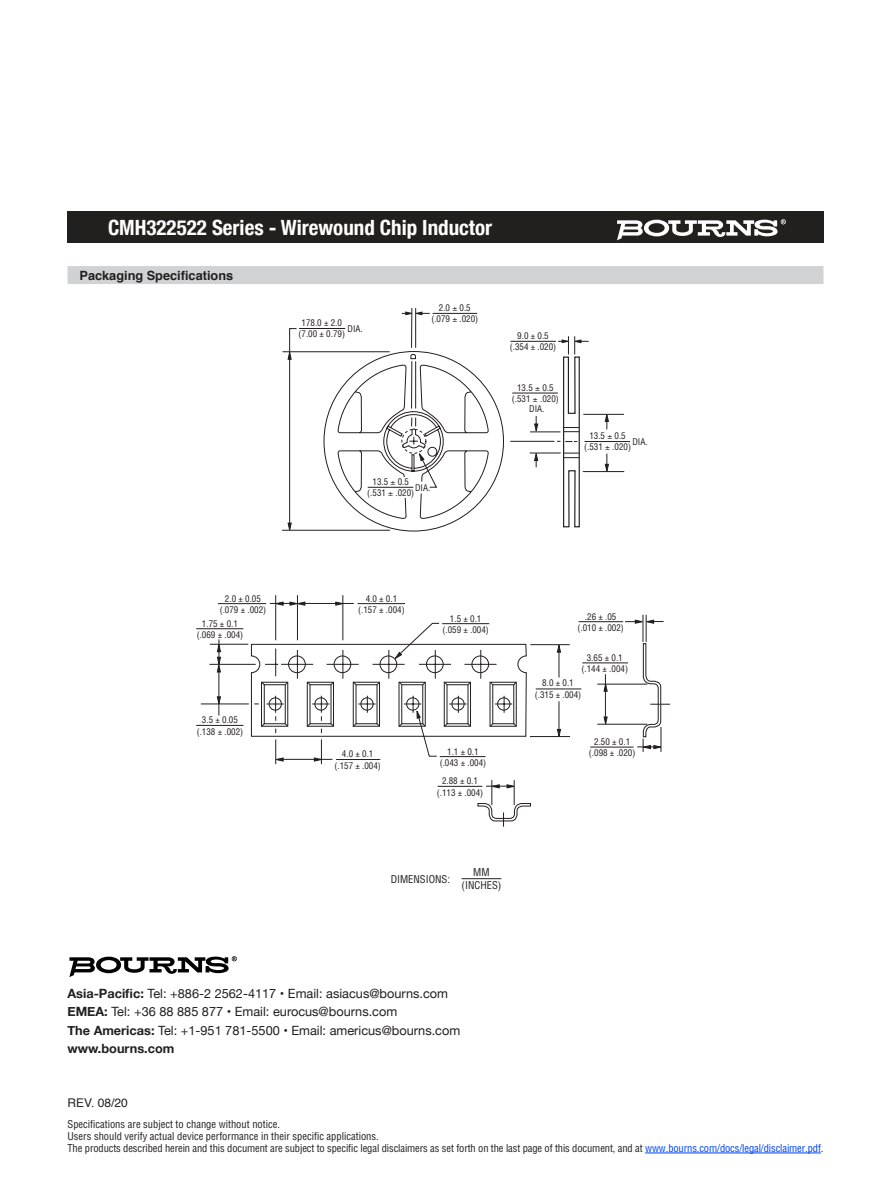
<style>
.page{position:relative;width:891px;height:1188px;background:#fff}
.page>*{position:absolute;margin:0;border:0;box-sizing:border-box;transform-origin:0 0}
.t1{font:700 condensed 21px "Helvetica Neue";color:#fff}
.t2{font:12.75px/18.3px "Helvetica Neue";color:#221f1f}
.t3{font:700 12.75px "Helvetica";color:#221f1f}
.t4{font:12px "Helvetica";color:#221f1f}
.t5{font:condensed 10.5px/12px "Helvetica";letter-spacing:-.01em;color:#221f1f;text-align:center}
.t6{font:condensed 9px/11.2px "Helvetica";color:#221e1f;text-align:center}
.s1{font-weight:700}
.s2{color:#0042f4}
</style>
<div class="page">
<div style="left:68px;top:211px;width:756px;height:32px;background:#221f1f"></div>
<svg style="left:617px;top:219px;width:169px;height:21px"></svg>
<div style="left:68px;top:266px;width:756px;height:18px;background:#d1d2d4"></div>
<hr style="left:210px;top:644px;width:38px;height:1px;background:#221e1f">
<hr style="left:209px;top:664px;width:47px;height:1px;background:#221e1f">
<hr style="left:196px;top:628px;width:47px;height:1px;background:#221e1f">
<hr style="left:196px;top:725px;width:47px;height:1px;background:#221e1f">
<hr style="left:201px;top:704px;width:48px;height:1px;background:#221e1f">
<svg style="left:217px;top:639px;width:4px;height:33px"></svg>
<hr style="left:219px;top:668px;width:1px;height:47px;background:#221e1f">
<svg style="left:217px;top:696px;width:4px;height:10px"></svg>
<hr style="left:297px;top:595px;width:1px;height:45px;background:#221e1f">
<hr style="left:304px;top:603px;width:50px;height:1px;background:#221e1f">
<hr style="left:218px;top:603px;width:48px;height:1px;background:#221e1f">
<hr style="left:275px;top:595px;width:1px;height:45px;background:#221e1f">
<svg style="left:270px;top:602px;width:35px;height:4px"></svg>
<hr style="left:438px;top:786px;width:44px;height:1px;background:#221e1f">
<hr style="left:510px;top:341px;width:46px;height:1px;background:#221e1f">
<hr style="left:433px;top:313px;width:44px;height:1px;background:#221e1f">
<svg style="left:605px;top:413px;width:4px;height:16px"></svg>
<hr style="left:282px;top:352px;width:108px;height:1px;background:#221e1f">
<hr style="left:282px;top:530px;width:108px;height:1px;background:#221e1f">
<svg style="left:288px;top:328px;width:9px;height:203px"></svg>
<hr style="left:299px;top:328px;width:46px;height:1px;background:#221e1f">
<svg style="left:402px;top:307px;width:36px;height:41px"></svg>
<hr style="left:585px;top:441px;width:45px;height:1px;background:#221e1f">
<hr style="left:583px;top:414px;width:41px;height:1px;background:#221e1f">
<hr style="left:583px;top:471px;width:41px;height:1px;background:#221e1f">
<svg style="left:558px;top:336px;width:31px;height:137px"></svg>
<svg style="left:323px;top:351px;width:257px;height:264px"></svg>
<div style="left:402px;top:429px;width:24px;height:25px;border:1px dashed #221e1f;border-radius:50%"></div>
<svg style="left:477px;top:780px;width:54px;height:47px"></svg>
<svg style="left:251px;top:615px;width:419px;height:149px"></svg>
<hr style="left:462px;top:878px;width:39px;height:1px;background:#221f1f">
<hr style="left:645px;top:1153px;width:176px;height:1px;background:#0042f4">
<svg style="left:69px;top:956px;width:168px;height:21px"></svg>
<svg style="left:391px;top:481px;width:4px;height:4px"></svg>
<svg style="left:389px;top:492px;width:4px;height:4px"></svg>
<svg style="left:536px;top:387px;width:4px;height:3px"></svg>
<svg style="left:533px;top:398px;width:4px;height:4px"></svg>
<svg style="left:605px;top:453px;width:5px;height:20px"></svg>
<h1 class="t1" style="left:108px;top:219px;width:386px">CMH322522 Series - Wirewound Chip Inductor</h1>
<h2 class="t3" style="left:80px;top:265px;width:155px">Packaging Speci昀椀cations</h2>
<p class="t6" style="left:299px;top:318px;width:48px">178.0 ± 2.0 (7.00 ± 0.79)</p>
<p class="t6" style="left:348px;top:324px;width:17px">DIA.</p>
<p class="t6" style="left:431px;top:303px;width:48px">2.0 0.5 (.079 .020)</p>
<p class="t6" style="left:510px;top:331px;width:48px">9.0 ± 0.5 (.354 ± .020)</p>
<p class="t6" style="left:512px;top:383px;width:48px">13.5 0.5 (.531 .020)</p>
<p class="t6" style="left:529px;top:404px;width:17px">DIA.</p>
<p class="t6" style="left:367px;top:477px;width:48px">13.5 0.5 (.531 .020)</p>
<p class="t6" style="left:415px;top:482px;width:17px">DIA.</p>
<p class="t6" style="left:584px;top:431px;width:48px">13.5 0.5 (.531 .020)</p>
<p class="t6" style="left:632px;top:437px;width:17px">DIA.</p>
<p class="t6" style="left:220px;top:594px;width:48px">2.0 ± 0.05 (.079 ± .002)</p>
<p class="t6" style="left:197px;top:619px;width:48px">1.75 ± 0.1 (.069 ± .004)</p>
<p class="t6" style="left:197px;top:715px;width:48px">3.5 ± 0.05 (.138 ± .002)</p>
<p class="t6" style="left:358px;top:594px;width:48px">4.0 ± 0.1 (.157 ± .004)</p>
<p class="t6" style="left:442px;top:614px;width:48px">1.5 ± 0.1 (.059 ± .004)</p>
<p class="t6" style="left:334px;top:749px;width:48px">4.0 ± 0.1 (.157 ± .004)</p>
<p class="t6" style="left:440px;top:746px;width:48px">1.1 ± 0.1 (.043 ± .004)</p>
<p class="t6" style="left:437px;top:776px;width:48px">2.88 ± 0.1 (.113 ± .004)</p>
<p class="t5" style="left:391px;top:874px;width:61px">DIMENSIONS:</p>
<p class="t5" style="left:462px;top:867px;width:41px;line-height:12.6px">MM (INCHES)</p>
<p class="t6" style="left:577px;top:612px;width:48px">.26 ± .05 (.010 ± .002)</p>
<p class="t6" style="left:582px;top:653px;width:48px">3.65 ± 0.1 (.144 ± .004)</p>
<p class="t6" style="left:535px;top:678px;width:48px">8.0 ± 0.1 (.315 ± .004)</p>
<p class="t6" style="left:589px;top:737px;width:48px">2.50 ± 0.1 (.098 ± .020)</p>
<h2 class="t2" style="left:68px;top:985px;width:394px"><span class="s1">Asia-Paci昀椀c:</span> Tel: +886-2 2562-4117 • Email: asiacus@bourns.com <span class="s1">EMEA:</span> Tel: +36 88 885 877 • Email: eurocus@bourns.com<br><span class="s1">The Americas:</span> Tel: +1-951 781-5500 • Email: americus@bourns.com <span class="s1">www.bourns.com</span></h2>
<h3 class="t4" style="left:68px;top:1094px;width:62px">REV. 08/20</h3>
<p class="t5" style="left:68px;top:1119px;width:757px;text-align:left">Specifications are subject to change without notice.<br>Users should verify actual device performance in their specific applications.<br>The products described herein and this document are subject to specific legal disclaimers as set forth on the last page of this document, and at <span class="s2">www.bourns.com/docs/legal/disclaimer.pdf</span>.</p>
</div>
